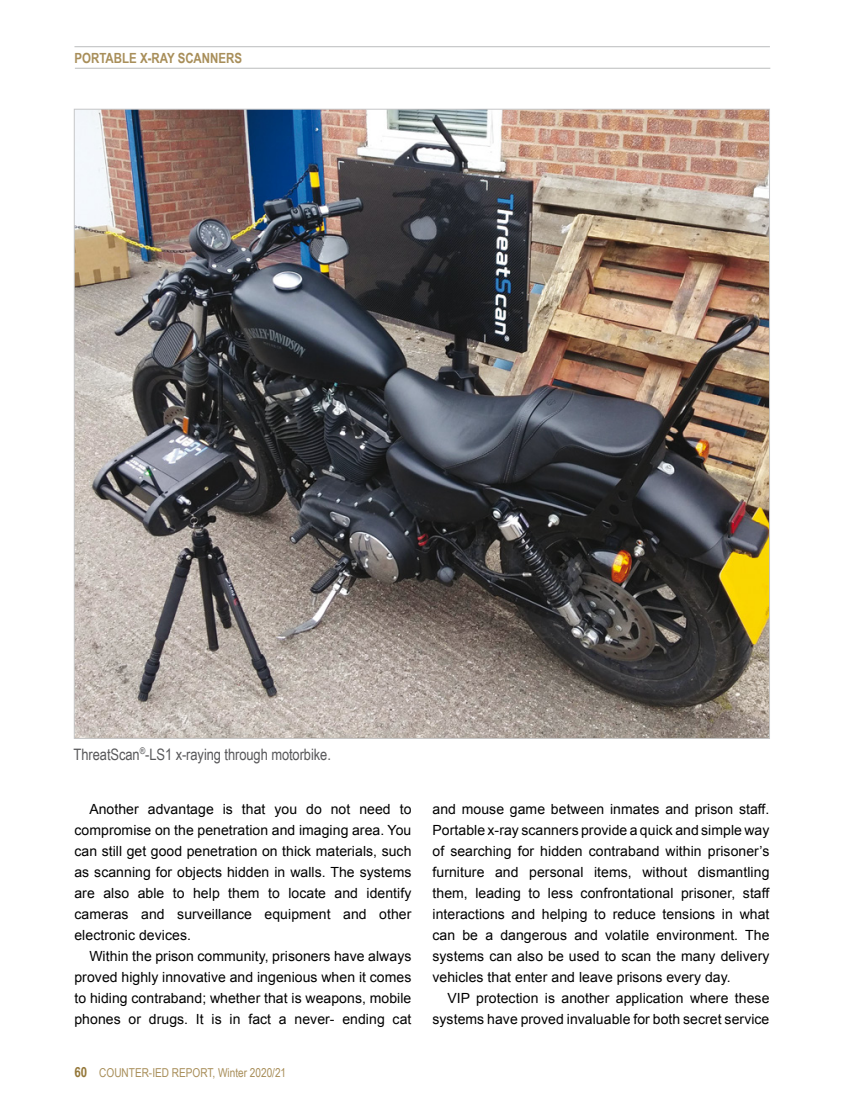
<style>
.page{position:relative;width:844px;height:1117px;background:#fff}
.page>*{position:absolute;margin:0;border:0;box-sizing:border-box;transform-origin:0 0}
.Picture_caption{font:15.75px "Arial Narrow";letter-spacing:-.005em;color:#58585a}
.Body_text{font:14px/21px "Arial";letter-spacing:.005em;color:#000;text-align:justify}
.Section_heading{font:700 14px "Arial Narrow";color:#a88e59}
.Page_number{font:700 14px "Arial Narrow";color:#947739}
.Publication_title_bo{font:12.25px "Arial Narrow";color:#a88e59}
</style>
<div class="page">
<hr style="left:74px;top:46px;width:695px;height:1px;background:#9c9e9f">
<hr style="left:75px;top:68px;width:695px;height:1px;background:#9c9e9f">
<img style="left:76px;top:111px;width:691px;height:625px">
<p class="Section_heading" style="left:74px;top:47px;width:169px">PORTABLE X-RAY SCANNERS</p>
<p class="Picture_caption" style="left:74px;top:742px;width:259px">ThreatScan<sup>®</sup>-LS1 x-raying through motorbike.</p>
<p class="Body_text" style="left:74px;top:798px;width:338px;text-indent:15px">Another advantage is that you do not need to compromise on the penetration and imaging area. You can still get good penetration on thick materials, such as scanning for objects hidden in walls. The systems are also able to help them to locate and identify cameras and surveillance equipment and other electronic devices.</p>
<p class="Body_text" style="left:74px;top:945px;width:338px;text-indent:15px">Within the prison community, prisoners have always proved highly innovative and ingenious when it comes to hiding contraband; whether that is weapons, mobile phones or drugs. It is in fact a never- ending cat</p>
<p class="Page_number" style="left:74px;top:1061px;width:14px">60</p>
<p class="Publication_title_bo" style="left:99px;top:1063px;width:188px">COUNTER-IED REPORT, Winter 2020/21</p>
<p class="Body_text" style="left:432px;top:798px;width:338px">and mouse game between inmates and prison staff.<br>Portable x-ray scanners provide a quick and simple way of searching for hidden contraband within prisoner’s furniture and personal items, without dismantling them, leading to less confrontational prisoner, staff interactions and helping to reduce tensions in what can be a dangerous and volatile environment. The systems can also be used to scan the many delivery vehicles that enter and leave prisons every day.</p>
<p class="Body_text" style="left:432px;top:987px;width:338px;text-align:right">VIP protection is another application where these systems have proved invaluable for both secret service</p>
</div>
